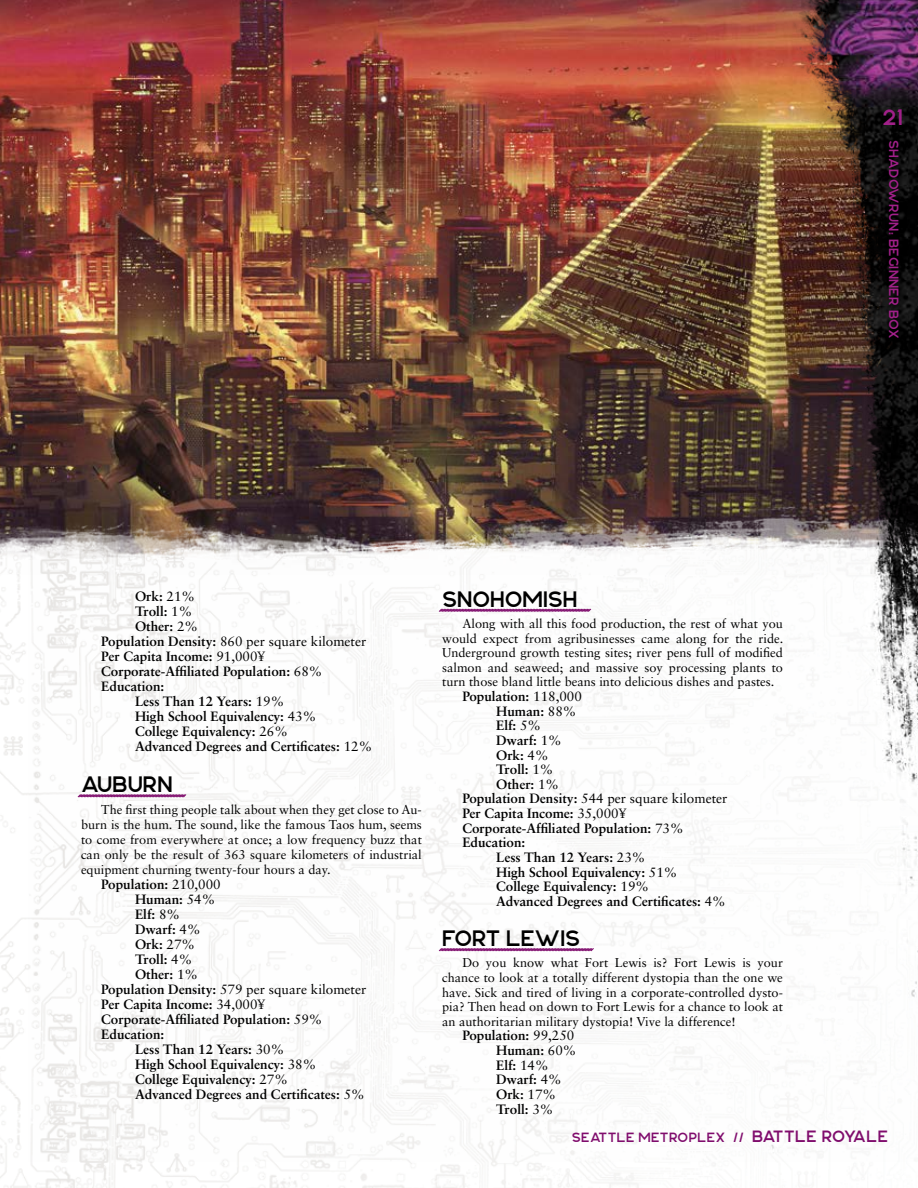
<style>
.page{position:relative;width:918px;height:1188px;background:#fff}
.page>*{position:absolute;margin:0;border:0;box-sizing:border-box;transform-origin:0 0}
.t1{font:22.5px "Njord";color:#000}
.t2{font:22.5px "Njord";color:#a12089}
.t3{font:700 13.5px/14.5px "Sabon LT Std";color:#000}
.t4{font:13.5px "Sabon LT Std";color:#000}
.t5{font:13.5px "Njord";letter-spacing:.03em;color:#800d6d}
.t6{font:13.5px "Njord";letter-spacing:.02em;color:#a12089}
.t7{font:12.75px/14.5px "Sabon LT Std";color:#000;text-align:justify}
.s1{font-weight:400}
.s2{font-weight:700}
.s3{font-size:16.5px}
</style>
<div class="page">
<img style="left:0;top:0;width:28px;height:574px">
<img style="left:28px;top:0;width:890px;height:1161px">
<div style="left:885px;top:136px;width:23px;height:211px;background:#000;opacity:.5"></div>
<h1 class="t2" style="left:883px;top:103px;width:22px">21</h1>
<p class="t6" style="left:902px;top:140px;width:200px;rotate:90deg">SHADOWRUN: BEGINNER BOX</p>
<p class="t3" style="left:135px;top:589px;width:62px">Ork: <span class="s1">21%</span></p>
<p class="t3" style="left:135px;top:604px;width:59px">Troll: <span class="s1">1%</span></p>
<p class="t3" style="left:135px;top:619px;width:65px">Other: <span class="s1">2%</span></p>
<p class="t4" style="left:101px;top:634px;width:267px"><span class="s2">Population Density:</span> 860 per square kilometer</p>
<p class="t3" style="left:101px;top:649px;width:165px">Per Capita Income: <span class="s1">91,000¥</span></p>
<p class="t3" style="left:101px;top:664px;width:223px">Corporate-Affiliated Population: <span class="s1">68%</span></p>
<p class="t3" style="left:101px;top:679px;width:65px">Education:</p>
<p class="t3" style="left:135px;top:694px;width:151px">Less Than 12 Years: <span class="s1">19%</span></p>
<p class="t3" style="left:135px;top:709px;width:183px">High School Equivalency: <span class="s1">43%</span></p>
<p class="t3" style="left:135px;top:724px;width:154px">College Equivalency: <span class="s1">26%</span></p>
<p class="t3" style="left:135px;top:739px;width:239px">Advanced Degrees and Certificates: <span class="s1">12%</span></p>
<h1 class="t1" style="left:81px;top:771px;width:93px">AUBURN</h1>
<p class="t7" style="left:81px;top:802px;width:342px;line-height:15px;text-indent:20px">The first thing people talk about when they get close to Au&shy;burn is the hum. The sound, like the famous Taos hum, seems to come from everywhere at once; a low frequency buzz that can only be the result of 363 square kilometers of industrial equipment churning twenty-four hours a day.</p>
<p class="t3" style="left:101px;top:877px;width:121px">Population: <span class="s1">210,000</span></p>
<p class="t3" style="left:135px;top:892px;width:82px">Human: <span class="s1">54%</span></p>
<p class="t3" style="left:135px;top:907px;width:47px">Elf: <span class="s1">8%</span></p>
<p class="t3" style="left:135px;top:922px;width:67px">Dwarf: <span class="s1">4%</span></p>
<p class="t3" style="left:135px;top:937px;width:62px">Ork: <span class="s1">27%</span></p>
<p class="t3" style="left:135px;top:952px;width:59px">Troll: <span class="s1">4%</span></p>
<p class="t3" style="left:135px;top:967px;width:65px">Other: <span class="s1">1%</span></p>
<p class="t4" style="left:101px;top:981px;width:267px"><span class="s2">Population Density:</span> 579 per square kilometer</p>
<p class="t3" style="left:101px;top:997px;width:165px">Per Capita Income: <span class="s1">34,000¥</span></p>
<p class="t3" style="left:101px;top:1012px;width:223px">Corporate-Affiliated Population: <span class="s1">59%</span></p>
<p class="t3" style="left:101px;top:1027px;width:65px">Education:</p>
<p class="t3" style="left:135px;top:1042px;width:151px">Less Than 12 Years: <span class="s1">30%</span></p>
<p class="t3" style="left:135px;top:1057px;width:183px">High School Equivalency: <span class="s1">38%</span></p>
<p class="t3" style="left:135px;top:1072px;width:154px">College Equivalency: <span class="s1">27%</span></p>
<p class="t3" style="left:135px;top:1087px;width:231px">Advanced Degrees and Certificates: <span class="s1">5%</span></p>
<h1 class="t1" style="left:442px;top:585px;width:137px">SNOHOMISH</h1>
<p class="t7" style="left:442px;top:616px;width:343px;text-indent:20px">Along with all this food production, the rest of what you would expect from agribusinesses came along for the ride.<br>Underground growth testing sites; river pens full of modified salmon and seaweed; and massive soy processing plants to turn those bland little beans into delicious dishes and pastes.</p>
<p class="t3" style="left:462px;top:689px;width:121px">Population: <span class="s1">118,000</span></p>
<p class="t3" style="left:496px;top:703px;width:82px">Human: <span class="s1">88%</span></p>
<p class="t3" style="left:496px;top:718px;width:47px">Elf: <span class="s1">5%</span></p>
<p class="t3" style="left:496px;top:733px;width:67px">Dwarf: <span class="s1">1%</span></p>
<p class="t3" style="left:496px;top:747px;width:54px">Ork: <span class="s1">4%</span></p>
<p class="t3" style="left:496px;top:762px;width:59px">Troll: <span class="s1">1%</span></p>
<p class="t3" style="left:496px;top:777px;width:65px">Other: <span class="s1">1%</span></p>
<p class="t4" style="left:462px;top:791px;width:267px"><span class="s2">Population Density:</span> 544 per square kilometer</p>
<p class="t3" style="left:462px;top:806px;width:165px">Per Capita Income: <span class="s1">35,000¥</span></p>
<p class="t3" style="left:462px;top:820px;width:223px">Corporate-Affiliated Population: <span class="s1">73%</span></p>
<p class="t3" style="left:462px;top:835px;width:65px">Education:</p>
<p class="t3" style="left:496px;top:850px;width:151px">Less Than 12 Years: <span class="s1">23%</span></p>
<p class="t3" style="left:496px;top:864px;width:183px">High School Equivalency: <span class="s1">51%</span></p>
<p class="t3" style="left:496px;top:879px;width:154px">College Equivalency: <span class="s1">19%</span></p>
<p class="t3" style="left:496px;top:894px;width:231px">Advanced Degrees and Certificates: <span class="s1">4%</span></p>
<h1 class="t1" style="left:442px;top:925px;width:140px">FORT LEWIS</h1>
<p class="t7" style="left:442px;top:956px;width:342px;text-indent:20px">Do you know what Fort Lewis is? Fort Lewis is your chance to look at a totally different dystopia than the one we have. Sick and tired of living in a corporate-controlled dysto&shy;pia? Then head on down to Fort Lewis for a chance to look at an authoritarian military dystopia! Vive la difference!</p>
<p class="t3" style="left:496px;top:1028px;width:82px;text-indent:-34px">Population: <span class="s1">99,250<br></span>Human: <span class="s1">60%<br></span>Elf: <span class="s1">14%<br></span>Dwarf: <span class="s1">4%<br></span>Ork: <span class="s1">17%<br></span>Troll: <span class="s1">3%</span></p>
<p class="t5" style="left:572px;top:1129px;width:318px">SEATTLE METROPLEX // <span class="s3">BATTLE ROYALE</span></p>
</div>
